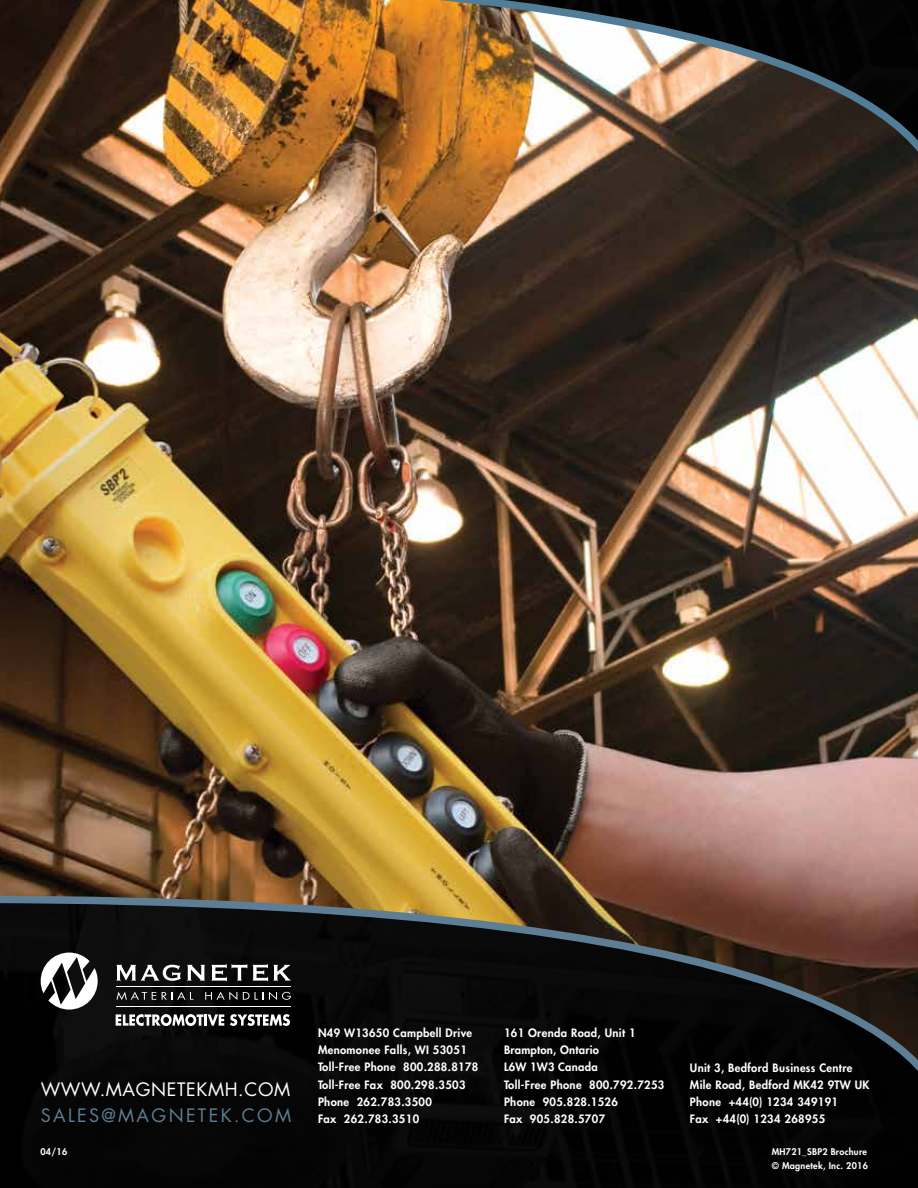
<style>
.page{position:relative;width:918px;height:1188px;background:#fff}
.page>*{position:absolute;margin:0;border:0;box-sizing:border-box;transform-origin:0 0}
.t1{font:18px "Futura Std";letter-spacing:.035em;color:#fff}
.t2{font:18px "Futura Std";letter-spacing:.13em;color:#5d7e95}
.t3{font:800 11.25px/17.1px "Futura Std";letter-spacing:.03em;color:#fff}
.t4{font:800 9px/13.5px "Futura Std";letter-spacing:.03em;color:#fff}
</style>
<div class="page">
<img style="left:0;top:224px;width:918px;height:668px">
<svg style="left:0;top:892px;width:918px;height:296px;background:#15110e"></svg>
<img style="left:0;top:0;width:918px;height:224px">
<svg style="left:41px;top:953px;width:57px;height:57px"></svg>
<svg style="left:116px;top:965px;width:65px;height:16px"></svg>
<svg style="left:187px;top:965px;width:18px;height:16px"></svg>
<svg style="left:211px;top:964px;width:36px;height:17px"></svg>
<svg style="left:253px;top:964px;width:38px;height:17px"></svg>
<hr style="left:116px;top:987px;width:175px;height:1px;background:#fff">
<svg style="left:117px;top:992px;width:39px;height:8px"></svg>
<svg style="left:162px;top:992px;width:31px;height:8px"></svg>
<svg style="left:205px;top:992px;width:32px;height:8px"></svg>
<svg style="left:243px;top:992px;width:48px;height:8px"></svg>
<svg style="left:116px;top:1014px;width:108px;height:12px"></svg>
<svg style="left:230px;top:1014px;width:60px;height:12px"></svg>
<hr style="left:117px;top:1006px;width:174px;height:1px;background:#fff">
<h1 class="t1" style="left:41px;top:1078px;width:251px">WWW.MAGNETEKMH.COM</h1>
<h1 class="t2" style="left:41px;top:1104px;width:252px">SALES@MAGNETEK.COM</h1>
<p class="t4" style="left:40px;top:1145px;width:28px">04/16</p>
<p class="t3" style="left:318px;top:1024px;width:162px">N49 W13650 Campbell Drive<br>Menomonee Falls, WI 53051<br>Toll-Free Phone 800.288.8178<br>Toll-Free Fax 800.298.3503<br>Phone 262.783.3500<br>Fax 262.783.3510</p>
<p class="t3" style="left:504px;top:1024px;width:162px">161 Orenda Road, Unit 1<br>Brampton, Ontario<br>L6W 1W3 Canada<br>Toll-Free Phone 800.792.7253<br>Phone 905.828.1526<br>Fax 905.828.5707</p>
<p class="t3" style="left:690px;top:1059px;width:181px">Unit 3, Bedford Business Centre<br>Mile Road, Bedford MK42 9TW UK<br>Phone +44(0) 1234 349191<br>Fax +44(0) 1234 268955</p>
<p class="t4" style="left:772px;top:1145px;width:98px">MH721_SBP2 Brochure © Magnetek, Inc. 2016</p>
</div>
